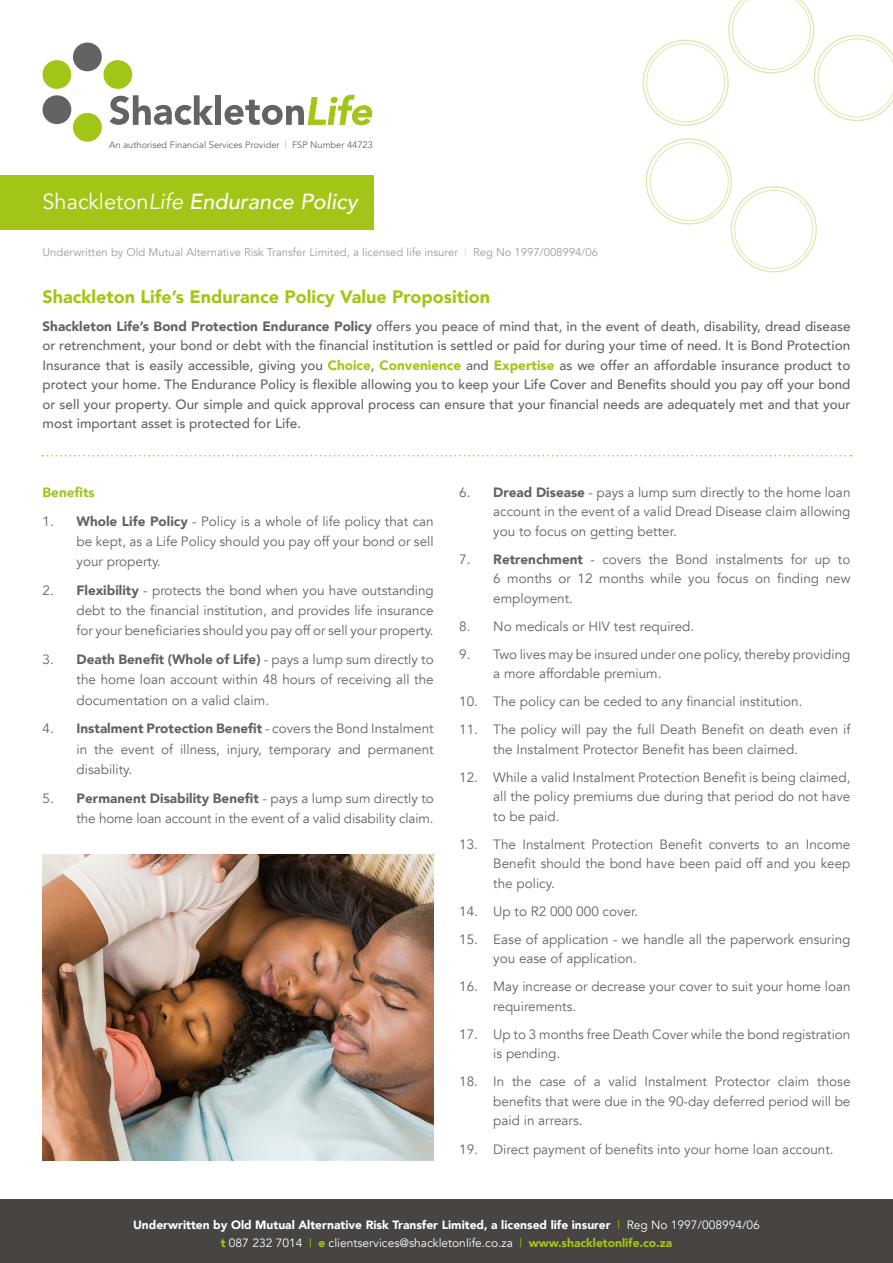
<style>
.page{position:relative;width:893px;height:1263px;background:#fff}
.page>*{position:absolute;margin:0;border:0;box-sizing:border-box;transform-origin:0 0}
.t1{font:italic 500 21.75px "Avenir";color:#fff}
.t2{font:900 18px "Avenir";color:#a2c617}
.t3{font:13.5px/19.5px "Avenir";color:#646363;text-align:justify}
.t4{font:500 13.5px/19.5px "Avenir";color:#646363;text-align:justify}
.t5{font:900 13.5px "Avenir";color:#a2c617}
.t6{font:900 12px/18px "Avenir";color:#fff;text-align:center}
.t7{font:11.25px "Avenir";color:#9d9d9c}
.t8{font:9.3px "Avenir";color:#646363}
.s1{color:#a2c617}
.s2{font-weight:400;font-style:normal}
.s3{font-weight:400}
.s4{color:#d5e29b}
.s5{font-weight:900}
.s6{font-weight:900;color:#a2c617}
.s7{font-weight:400;color:#a2c617}
</style>
<div class="page">
<div style="left:0;top:1200px;width:893px;height:63px;background:#474442"></div>
<svg style="left:646px;top:0;width:247px;height:269px"></svg>
<div style="left:0;top:175px;width:373px;height:55px;background:#a2c617"></div>
<svg style="left:43px;top:455px;width:808px;height:1px"></svg>
<div style="left:215px;top:95px;width:6px;height:30px;background:#646363"></div>
<svg style="left:225px;top:95px;width:148px;height:30px"></svg>
<svg style="left:42px;top:42px;width:171px;height:100px"></svg>
<img style="left:43px;top:855px;width:391px;height:306px">
<p class="t8" style="left:109px;top:140px;width:265px">An authorised Financial Services Provider <span class="s1">|</span> FSP Number 44723</p>
<h1 class="t1" style="left:43px;top:188px;width:317px"><span class="s2">Shackleton</span><span class="s3">Life</span> Endurance Policy</h1>
<p class="t7" style="left:43px;top:245px;width:557px">Underwritten by Old Mutual Alternative Risk Transfer Limited, a licensed life insurer <span class="s4">|</span> Reg No 1997/008994/06</p>
<h2 class="t2" style="left:43px;top:281px;width:449px">Shackleton Life’s Endurance Policy Value Proposition</h2>
<p class="t4" style="left:43px;top:315px;width:809px"><span class="s5">Shackleton Life’s Bond Protection Endurance Policy</span> offers you peace of mind that, in the event of death, disability, dread disease or retrenchment, your bond or debt with the financial institution is settled or paid for during your time of need. It is Bond Protection Insurance that is easily accessible, giving you <span class="s6">Choice</span>, <span class="s6">Convenience</span> and <span class="s6">Expertise</span> as we offer an affordable insurance product to protect your home. The Endurance Policy is flexible allowing you to keep your Life Cover and Benefits should you pay off your bond or sell your property. Our simple and quick approval process can ensure that your financial needs are adequately met and that your most important asset is protected for Life.</p>
<p class="t5" style="left:43px;top:481px;width:54px">Benefits</p>
<p class="t3" style="left:77px;top:511px;width:359px;line-height:20.2px;text-indent:-34px">1. <span class="s5">Whole Life Policy</span> - Policy is a whole of life policy that can be kept, as a Life Policy should you pay off your bond or sell your property.</p>
<p class="t3" style="left:77px;top:580px;width:359px;line-height:20.2px;text-indent:-34px">2. <span class="s5">Flexibility</span> - protects the bond when you have outstanding debt to the financial institution, and provides life insurance for your beneficiaries should you pay off or sell your property.</p>
<p class="t3" style="left:77px;top:650px;width:359px;line-height:20.2px;text-indent:-34px">3. <span class="s5">Death Benefit (Whole of Life)</span> - pays a lump sum directly to the home loan account within 48 hours of receiving all the documentation on a valid claim.</p>
<p class="t3" style="left:77px;top:719px;width:359px;line-height:20.2px;text-indent:-34px">4. <span class="s5">Instalment Protection Benefit</span> - covers the Bond Instalment in the event of illness, injury, temporary and permanent disability.</p>
<p class="t3" style="left:43px;top:788px;width:393px;line-height:20.2px;text-align:right">5. <span class="s5">Permanent Disability Benefit</span> - pays a lump sum directly to the home loan account in the event of a valid disability claim.</p>
<p class="t3" style="left:493px;top:483px;width:359px;text-indent:-34px">6. <span class="s5">Dread Disease</span> - pays a lump sum directly to the home loan account in the event of a valid Dread Disease claim allowing you to focus on getting better.</p>
<p class="t3" style="left:493px;top:550px;width:359px;text-indent:-34px">7. <span class="s5">Retrenchment</span> - covers the Bond instalments for up to 6 months or 12 months while you focus on finding new employment.</p>
<p class="t3" style="left:459px;top:617px;width:237px">8. No medicals or HIV test required.</p>
<p class="t3" style="left:493px;top:645px;width:359px;text-indent:-34px">9. Two lives may be insured under one policy, thereby providing a more affordable premium.</p>
<p class="t3" style="left:459px;top:692px;width:345px">10. The policy can be ceded to any financial institution.</p>
<p class="t3" style="left:493px;top:720px;width:359px;text-indent:-34px">11. The policy will pay the full Death Benefit on death even if the Instalment Protector Benefit has been claimed.</p>
<p class="t3" style="left:493px;top:768px;width:359px;text-indent:-34px">12. While a valid Instalment Protection Benefit is being claimed, all the policy premiums due during that period do not have to be paid.</p>
<p class="t3" style="left:493px;top:835px;width:359px;text-indent:-34px">13. The Instalment Protection Benefit converts to an Income Benefit should the bond have been paid off and you keep the policy.</p>
<p class="t3" style="left:459px;top:902px;width:180px">14. Up to R2 000 000 cover.</p>
<p class="t3" style="left:493px;top:930px;width:359px;text-indent:-34px">15. Ease of application - we handle all the paperwork ensuring you ease of application.</p>
<p class="t3" style="left:493px;top:977px;width:359px;text-indent:-34px">16. May increase or decrease your cover to suit your home loan requirements.</p>
<p class="t3" style="left:493px;top:1025px;width:359px;text-indent:-34px">17. Up to 3 months free Death Cover while the bond registration is pending.</p>
<p class="t3" style="left:493px;top:1072px;width:359px;text-indent:-34px">18. In the case of a valid Instalment Protector claim those benefits that were due in the 90-day deferred period will be paid in arrears.</p>
<p class="t3" style="left:459px;top:1140px;width:376px">19. Direct payment of benefits into your home loan account.</p>
<p class="t6" style="left:133px;top:1216px;width:628px">Underwritten by Old Mutual Alternative Risk Transfer Limited, a licensed life insurer <span class="s7">|</span> <span class="s3">Reg No 1997/008994/06 </span><span class="s1">t</span> <span class="s3">087 232 7014</span> <span class="s7">|</span> <span class="s1">e</span> <span class="s3">clientservices@shackletonlife.co.za</span> <span class="s7">|</span> <span class="s1">www.shackletonlife.co.za</span></p>
</div>
